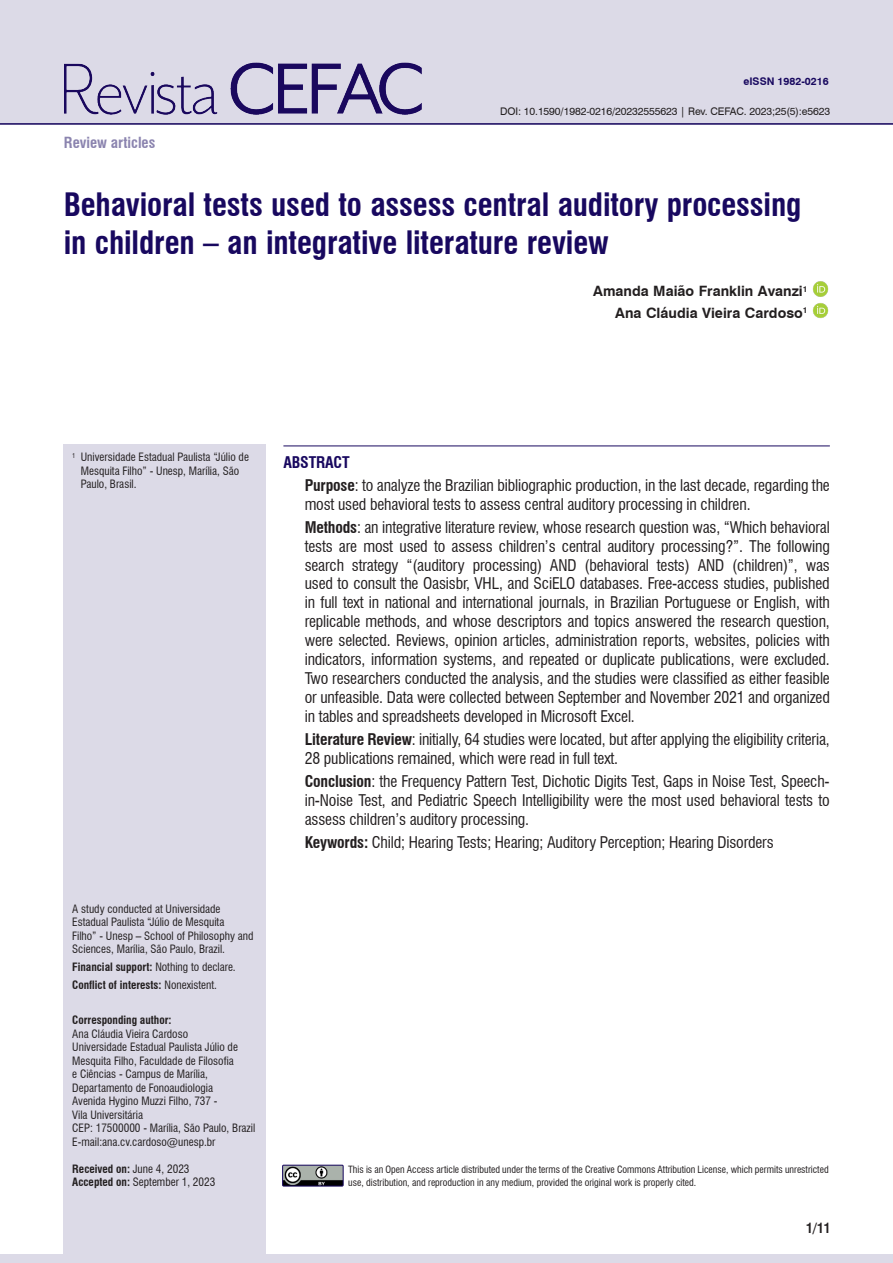
<style>
.page{position:relative;width:893px;height:1263px;background:#fff}
.page>*{position:absolute;margin:0;border:0;box-sizing:border-box;transform-origin:0 0}
.Titulo_só_inglês{font:700 condensed 31.5px/37.8px "Swiss 721 BT";letter-spacing:-.005em;color:#18085f}
.Resumo_só_ingles{font:condensed 15.75px/18.9px "Swiss 721 BT";letter-spacing:-.01em;color:#231f20}
.Resumo_título_-_só_ingles{font:700 condensed 15.75px "Swiss 721 BT";letter-spacing:-.01em;color:#18085f}
.Tipo_de_artigo{font:700 condensed 15px "Swiss 721 BT";color:#8b84af}
.Autor{font:700 14.25px "Swiss 721 BT";color:#231f20}
.Cabeço_autor_esquerda-par{font:700 condensed 13.5px "Swiss 721 BT";color:#231f20}
.Endereço_correspondencia{font:condensed 11.25px/13.5px "Swiss 721 BT";color:#231f20}
.Notas_sem_paragrafo{font:condensed 11.25px/13.5px "Swiss 721 BT";color:#231f20}
.Notas{font:condensed 11.25px/13.5px "Swiss 721 BT";color:#231f20}
.Notas_sem_paragrafo-2{font:700 condensed 11.25px "Swiss 721 BT";color:#231f20}
.Endereço_correspondencia-2{font:700 condensed 11.25px "Swiss 721 BT";color:#231f20}
.Legenda_b_direito-impar{font:10.5px "Swiss 721 BT";letter-spacing:-.01em;color:#231f20}
.Legenda_b_esquerdo-par{font:700 10.5px "Swiss 721 BT";color:#18085f}
.Notas-2{font:condensed 9.75px/13.5px "Swiss 721 BT";color:#231f20}
.s1{font-weight:400}
.s2{font-weight:700}
</style>
<div class="page">
<div style="left:64px;top:444px;width:202px;height:819px;background:#dcdae7"></div>
<img style="left:813px;top:281px;width:16px;height:16px">
<img style="left:812px;top:303px;width:17px;height:15px">
<hr style="left:283px;top:445px;width:547px;height:1px;background:#18085f">
<div style="left:0;top:0;width:893px;height:125px;background:#dcdae7"></div>
<img style="left:65px;top:63px;width:357px;height:51px">
<img style="left:284px;top:1167px;width:58px;height:17px">
<div style="left:282px;top:1165px;width:62px;height:21px;border:1px solid #18085f"></div>
<div style="left:0;top:1254px;width:893px;height:9px;background:#dcdae7"></div>
<p class="Legenda_b_esquerdo-par" style="left:743px;top:74px;width:87px">eISSN 1982-0216</p>
<p class="Tipo_de_artigo" style="left:64px;top:133px;width:93px">Review articles</p>
<p class="Legenda_b_direito-impar" style="left:500px;top:104px;width:332px">DOI: 10.1590/1982-0216/20232555623 | Rev. CEFAC. 2023;25(5):e5623</p>
<p class="Titulo_só_inglês" style="left:64px;top:186px;width:739px">Behavioral tests used to assess central auditory processing in children – an integrative literature review</p>
<p class="Autor" style="left:593px;top:281px;width:216px">Amanda Maião Franklin Avanzi<sup>1</sup></p>
<p class="Autor" style="left:615px;top:303px;width:194px">Ana Cláudia Vieira Cardoso<sup>1</sup></p>
<p class="Notas" style="left:81px;top:451px;width:170px;text-indent:-9px"><sup>1</sup> Universidade Estadual Paulista “Júlio de<br>Mesquita Filho” - Unesp, Marília, São<br>Paulo, Brasil.</p>
<p class="Notas_sem_paragrafo" style="left:72px;top:902px;width:183px">A study conducted at Universidade Estadual Paulista “Júlio de Mesquita<br>Filho” - Unesp – School of Philosophy and Sciences, Marília, São Paulo, Brazil.</p>
<p class="Notas_sem_paragrafo-2" style="left:72px;top:960px;width:165px">Financial support: <span class="s1">Nothing to declare.</span></p>
<p class="Notas_sem_paragrafo-2" style="left:72px;top:978px;width:146px">Conflict of interests: <span class="s1">Nonexistent.</span></p>
<p class="Endereço_correspondencia-2" style="left:72px;top:1013px;width:101px">Corresponding author:</p>
<p class="Endereço_correspondencia" style="left:72px;top:1027px;width:117px">Ana Cláudia Vieira Cardoso</p>
<p class="Endereço_correspondencia" style="left:72px;top:1040px;width:167px">Universidade Estadual Paulista Júlio de Mesquita Filho, Faculdade de Filosofia e Ciências - Campus de Marília, Departamento de Fonoaudiologia</p>
<p class="Endereço_correspondencia" style="left:72px;top:1094px;width:147px">Avenida Hygino Muzzi Filho, 737 -<br>Vila Universitária</p>
<p class="Endereço_correspondencia" style="left:72px;top:1121px;width:185px">CEP: 17500000 - Marília, São Paulo, Brazil</p>
<p class="Endereço_correspondencia" style="left:72px;top:1135px;width:145px">E-mail:ana.cv.cardoso@unesp.br</p>
<p class="Endereço_correspondencia-2" style="left:72px;top:1162px;width:119px">Received on: <span class="s1">June 4, 2023</span></p>
<p class="Endereço_correspondencia" style="left:72px;top:1175px;width:145px"><span class="s2">Accepted on:</span> September 1, 2023</p>
<p class="Resumo_título_-_só_ingles" style="left:283px;top:452px;width:68px">ABSTRACT</p>
<p class="Resumo_só_ingles" style="left:305px;top:475px;width:527px"><span class="s2">Purpose</span>: to analyze the Brazilian bibliographic production, in the last decade, regarding the most used behavioral tests to assess central auditory processing in children.</p>
<p class="Resumo_só_ingles" style="left:305px;top:518px;width:527px;text-align:justify"><span class="s2">Methods</span>: an integrative literature review, whose research question was, “Which behavioral tests are most used to assess children’s central auditory processing?”. The following search strategy “(auditory processing) AND (behavioral tests) AND (children)”, was used to consult the Oasisbr, VHL, and SciELO databases. Free-access studies, published in full text in national and international journals, in Brazilian Portuguese or English, with replicable methods, and whose descriptors and topics answered the research question, were selected. Reviews, opinion articles, administration reports, websites, policies with indicators, information systems, and repeated or duplicate publications, were excluded.<br>Two researchers conducted the analysis, and the studies were classified as either feasible or unfeasible. Data were collected between September and November 2021 and organized in tables and spreadsheets developed in Microsoft Excel.</p>
<p class="Resumo_só_ingles" style="left:305px;top:730px;width:527px"><span class="s2">Literature Review</span>: initially, 64 studies were located, but after applying the eligibility criteria,<br>28 publications remained, which were read in full text.</p>
<p class="Resumo_só_ingles" style="left:305px;top:772px;width:527px;text-align:justify"><span class="s2">Conclusion</span>: the Frequency Pattern Test, Dichotic Digits Test, Gaps in Noise Test, Speech&shy;in-Noise Test, and Pediatric Speech Intelligibility were the most used behavioral tests to assess children’s auditory processing.</p>
<p class="Resumo_só_ingles" style="left:305px;top:833px;width:470px"><span class="s2">Keywords:</span> Child; Hearing Tests; Hearing; Auditory Perception; Hearing Disorders</p>
<p class="Notas-2" style="left:348px;top:1163px;width:482px">This is an Open Access article distributed under the terms of the Creative Commons Attribution License, which permits unrestricted use, distribution, and reproduction in any medium, provided the original work is properly cited.</p>
<p class="Cabeço_autor_esquerda-par" style="left:806px;top:1219px;width:26px">1/11</p>
</div>
